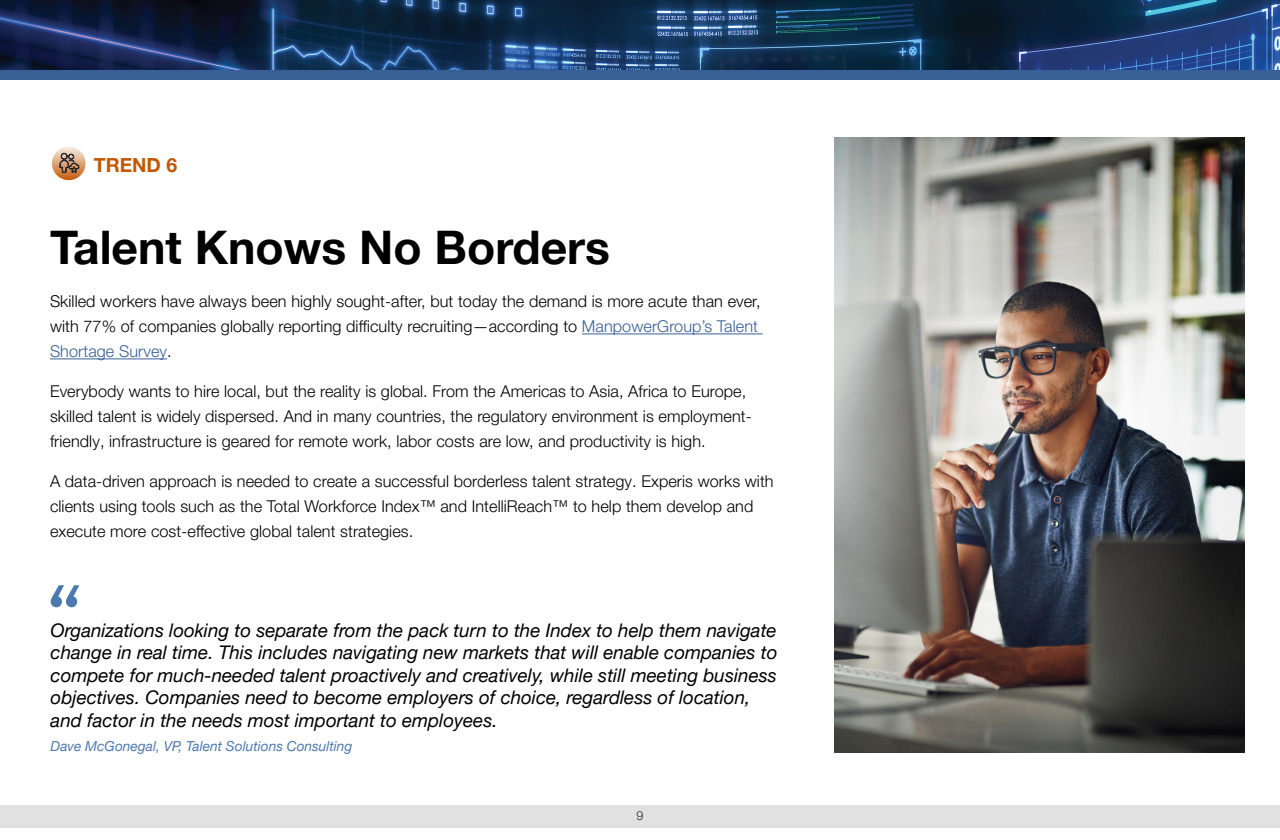
<style>
.page{position:relative;width:1280px;height:840px;background:#fff}
.page>*{position:absolute;margin:0;border:0;box-sizing:border-box;transform-origin:0 0}
.t1{font:700 46.25px "Helvetica Neue LT Pro";color:#000}
.t2{font:700 19.38px "Helvetica Neue LT Pro";color:#c25700}
.t3{font:italic 18.75px/22.5px "Helvetica Neue LT Pro";color:#000}
.t4{font:300 16.25px/25px "Helvetica Neue LT Pro";letter-spacing:.005em;color:#000}
.t5{font:italic 13.75px "Helvetica Neue LT Pro";color:#4c79af}
.t6{font:300 12.5px "Helvetica Neue LT Pro";color:#282a32}
.s1{color:#386097}
</style>
<div class="page">
<div style="left:0;top:805px;width:1280px;height:23px;background:#e1e1e2"></div>
<img style="left:0;top:0;width:1280px;height:70px">
<div style="left:0;top:70px;width:1280px;height:10px;background:#386097"></div>
<hr style="left:582px;top:334px;width:181px;height:1px;background:#386097">
<hr style="left:50px;top:359px;width:117px;height:1px;background:#386097">
<svg style="left:51px;top:585px;width:28px;height:22px"></svg>
<img style="left:834px;top:138px;width:410px;height:614px">
<svg style="left:51px;top:146px;width:35px;height:35px"></svg>
<div style="left:51px;top:146px;width:36px;height:35px;border:1px solid #fff;border-radius:50%"></div>
<svg style="left:60px;top:153px;width:19px;height:27px"></svg>
<p class="t2" style="left:94px;top:153px;width:85px">TREND 6</p>
<h1 class="t1" style="left:50px;top:219px;width:562px">Talent Knows No Borders</h1>
<p class="t4" style="left:50px;top:289px;width:712px">Skilled workers have always been highly sought-after, but today the demand is more acute than ever, with 77% of companies globally reporting difficulty recruiting—according to <span class="s1">ManpowerGroup’s Talent<br>Shortage Survey</span>.</p>
<p class="t4" style="left:50px;top:379px;width:703px">Everybody wants to hire local, but the reality is global. From the Americas to Asia, Africa to Europe, skilled talent is widely dispersed. And in many countries, the regulatory environment is employment&shy;friendly, infrastructure is geared for remote work, labor costs are low, and productivity is high.</p>
<p class="t4" style="left:50px;top:469px;width:725px">A data-driven approach is needed to create a successful borderless talent strategy. Experis works with clients using tools such as the Total Workforce Index™ and IntelliReach™ to help them develop and execute more cost-effective global talent strategies.</p>
<p class="t3" style="left:51px;top:618px;width:728px">Organizations looking to separate from the pack turn to the Index to help them navigate change in real time. This includes navigating new markets that will enable companies to compete for much-needed talent proactively and creatively, while still meeting business objectives. Companies need to become employers of choice, regardless of location, and factor in the needs most important to employees.</p>
<p class="t5" style="left:51px;top:737px;width:303px">Dave McGonegal, VP, Talent Solutions Consulting</p>
<p class="t6" style="left:637px;top:808px;width:8px">9</p>
</div>
